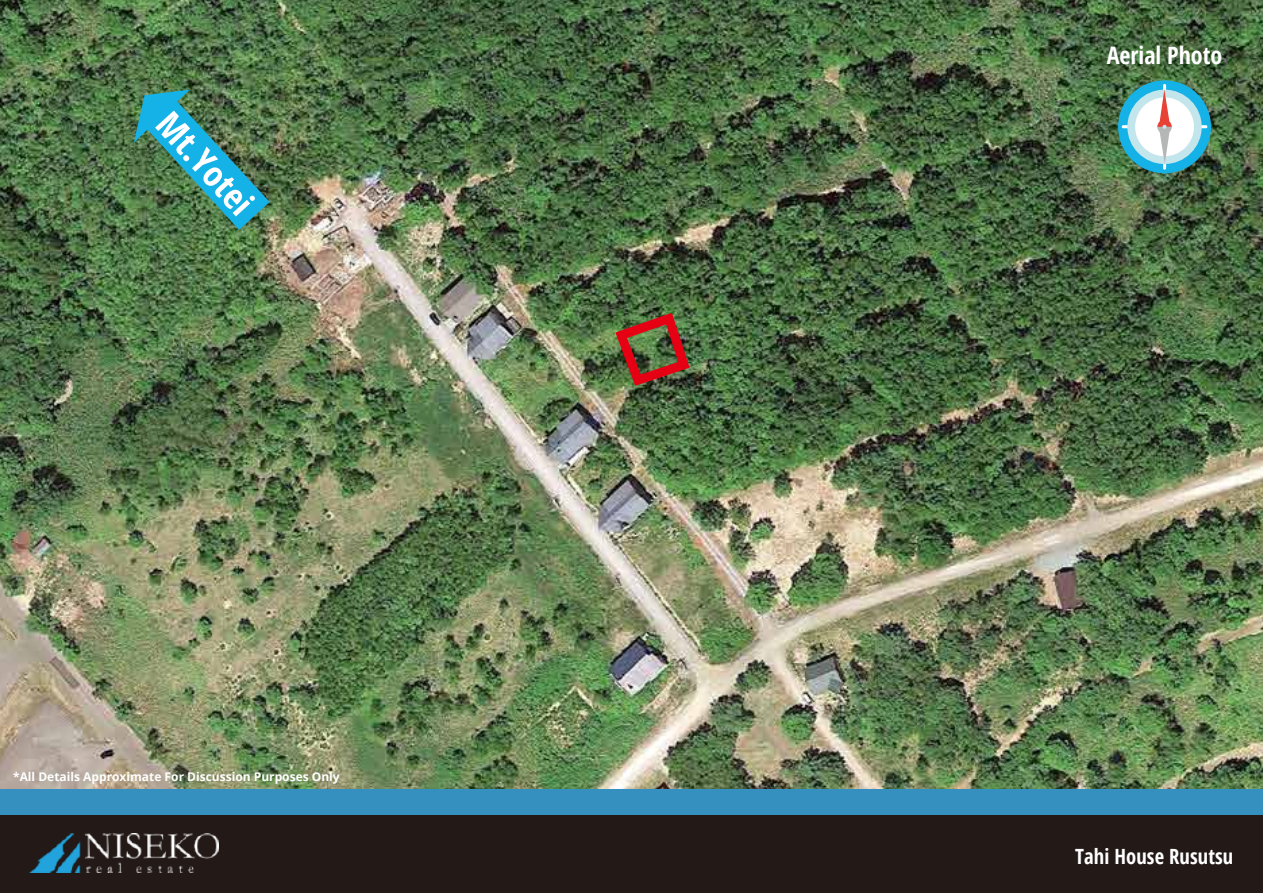
<style>
.page{position:relative;width:1263px;height:893px;background:#fff}
.page>*{position:absolute;margin:0;border:0;box-sizing:border-box;transform-origin:0 0}
.t1{font:700 condensed 35.55px "Open Sans";color:#fff;scale:1.04 1}
.t2{font:700 condensed 24px "Open Sans";color:#fff}
.t3{font:700 condensed 21px "Open Sans";color:#fff}
.t4{font:700 12px "Open Sans";color:#fff}
</style>
<div class="page">
<img style="left:0;top:0;width:1263px;height:789px">
<img style="left:610px;top:307px;width:85px;height:84px">
<div style="left:0;top:815px;width:1263px;height:78px;background:#231916"></div>
<img style="left:30px;top:834px;width:189px;height:38px">
<div style="left:0;top:789px;width:1263px;height:26px;background:#3590bf"></div>
<div style="left:1118px;top:80px;width:93px;height:93px;background:#15b2e8;border-radius:50%"></div>
<svg style="left:1122px;top:125px;width:5px;height:3px"></svg>
<svg style="left:1202px;top:125px;width:5px;height:3px"></svg>
<div style="left:1127px;top:90px;width:75px;height:74px;background:#c3e5ec;border-radius:50%"></div>
<div style="left:1135px;top:97px;width:59px;height:59px;background:#fff;border-radius:50%"></div>
<svg style="left:1157px;top:84px;width:15px;height:86px"></svg>
<svg style="left:134px;top:90px;width:136px;height:140px;background:#3c887f"></svg>
<h1 class="t1" style="left:182px;top:100px;width:121px;rotate:48deg">Mt.Yotei</h1>
<p class="t4" style="left:13px;top:769px;width:328px">*All Details Approximate For Discussion Purposes Only</p>
<h2 class="t2" style="left:1107px;top:38px;width:117px">Aerial Photo</h2>
<h3 class="t3" style="left:1075px;top:842px;width:159px">Tahi House Rusutsu</h3>
</div>
